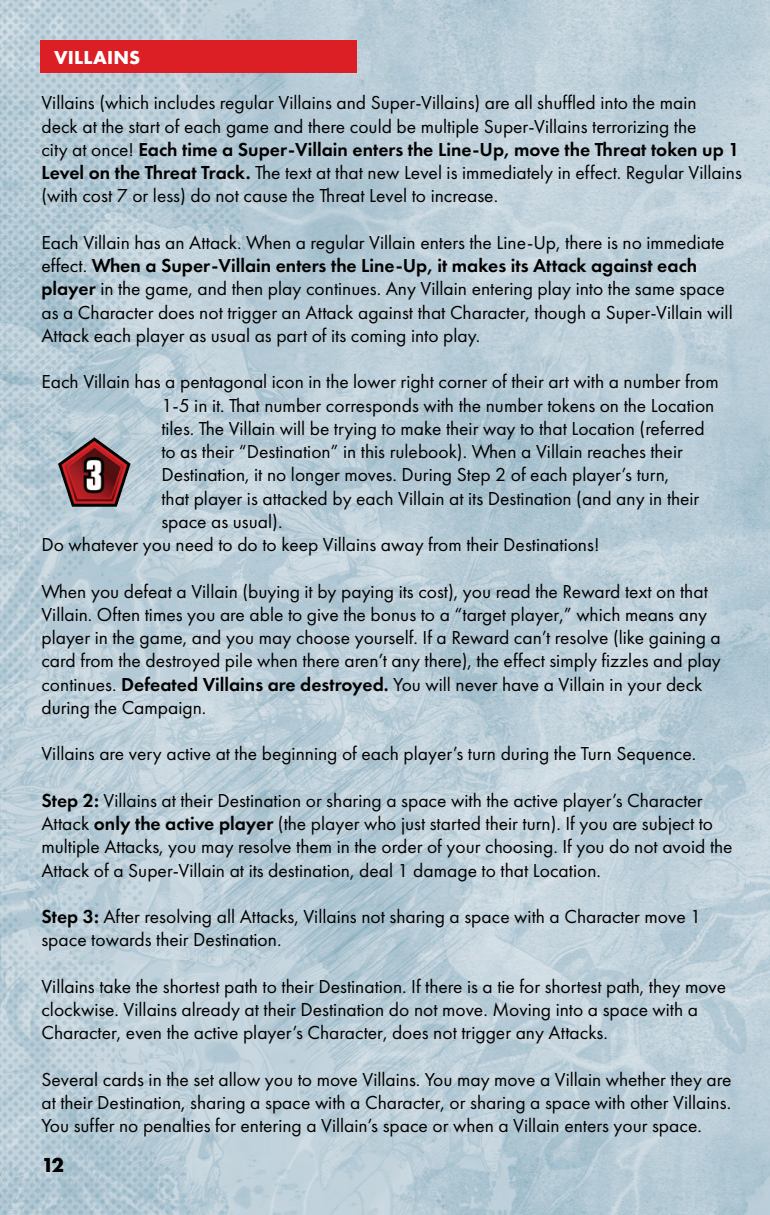
<style>
.page{position:relative;width:770px;height:1215px;background:#fff}
.page>*{position:absolute;margin:0;border:0;box-sizing:border-box;transform-origin:0 0}
.t1{font:700 21px "Futura PT";color:#000}
.t2{font:19.5px/23.2px "Futura PT";color:#000}
.t3{font:700 19.5px "Futura PT";letter-spacing:.01em;color:#fff}
.s1{font-weight:600}
</style>
<div class="page">
<img style="left:0;top:0;width:770px;height:1215px">
<div style="left:40px;top:40px;width:317px;height:33px;background:#db1f25"></div>
<img style="left:59px;top:438px;width:71px;height:68px">
<p class="t3" style="left:54px;top:45px;width:88px">VILLAINS</p>
<p class="t2" style="left:41px;top:91px;width:702px">Villains (which includes regular Villains and Super-Villains) are all shuffled into the main<br>deck at the start of each game and there could be multiple Super-Villains terrorizing the<br>city at once! <span class="s1">Each time a Super-Villain enters the Line-Up, move the Threat token up 1<br>Level on the Threat Track.</span> The text at that new Level is immediately in effect. Regular Villains (with cost 7 or less) do not cause the Threat Level to increase.</p>
<p class="t2" style="left:41px;top:231px;width:692px">Each Villain has an Attack. When a regular Villain enters the Line-Up, there is no immediate effect. <span class="s1">When a Super-Villain enters the Line-Up, it makes its Attack against each player</span> in the game, and then play continues. Any Villain entering play into the same space as a Character does not trigger an Attack against that Character, though a Super-Villain will Attack each player as usual as part of its coming into play.</p>
<p class="t2" style="left:41px;top:370px;width:678px">Each Villain has a pentagonal icon in the lower right corner of their art with a number from</p>
<p class="t2" style="left:161px;top:393px;width:554px">1-5 in it. That number corresponds with the number tokens on the Location</p>
<p class="t2" style="left:161px;top:417px;width:545px">tiles. The Villain will be trying to make their way to that Location (referred</p>
<p class="t2" style="left:161px;top:440px;width:523px">to as their “Destination” in this rulebook). When a Villain reaches their</p>
<p class="t2" style="left:161px;top:463px;width:509px">Destination, it no longer moves. During Step 2 of each player’s turn,</p>
<p class="t2" style="left:161px;top:486px;width:539px">that player is attacked by each Villain at its Destination (and any in their</p>
<p class="t2" style="left:161px;top:510px;width:123px">space as usual).</p>
<p class="t2" style="left:41px;top:533px;width:559px">Do whatever you need to do to keep Villains away from their Destinations!</p>
<p class="t2" style="left:41px;top:579px;width:681px">When you defeat a Villain (buying it by paying its cost), you read the Reward text on that Villain. Often times you are able to give the bonus to a “target player,” which means any player in the game, and you may choose yourself. If a Reward can’t resolve (like gaining a card from the destroyed pile when there aren’t any there), the effect simply fizzles and play continues. <span class="s1">Defeated Villains are destroyed.</span> You will never have a Villain in your deck during the Campaign.</p>
<p class="t2" style="left:41px;top:742px;width:656px">Villains are very active at the beginning of each player’s turn during the Turn Sequence.</p>
<p class="t2" style="left:41px;top:789px;width:692px"><span class="s1">Step 2:</span> Villains at their Destination or sharing a space with the active player’s Character Attack <span class="s1">only the active player</span> (the player who just started their turn). If you are subject to multiple Attacks, you may resolve them in the order of your choosing. If you do not avoid the Attack of a Super-Villain at its destination, deal 1 damage to that Location.</p>
<p class="t2" style="left:41px;top:905px;width:661px"><span class="s1">Step 3:</span> After resolving all Attacks, Villains not sharing a space with a Character move 1 space towards their Destination.</p>
<p class="t2" style="left:41px;top:975px;width:686px">Villains take the shortest path to their Destination. If there is a tie for shortest path, they move clockwise. Villains already at their Destination do not move. Moving into a space with a<br>Character, even the active player’s Character, does not trigger any Attacks.</p>
<p class="t2" style="left:41px;top:1068px;width:691px;text-align:justify">Several cards in the set allow you to move Villains. You may move a Villain whether they are at their Destination, sharing a space with a Character, or sharing a space with other Villains.<br>You suffer no penalties for entering a Villain’s space or when a Villain enters your space.</p>
<p class="t1" style="left:41px;top:1152px;width:24px">12</p>
</div>
